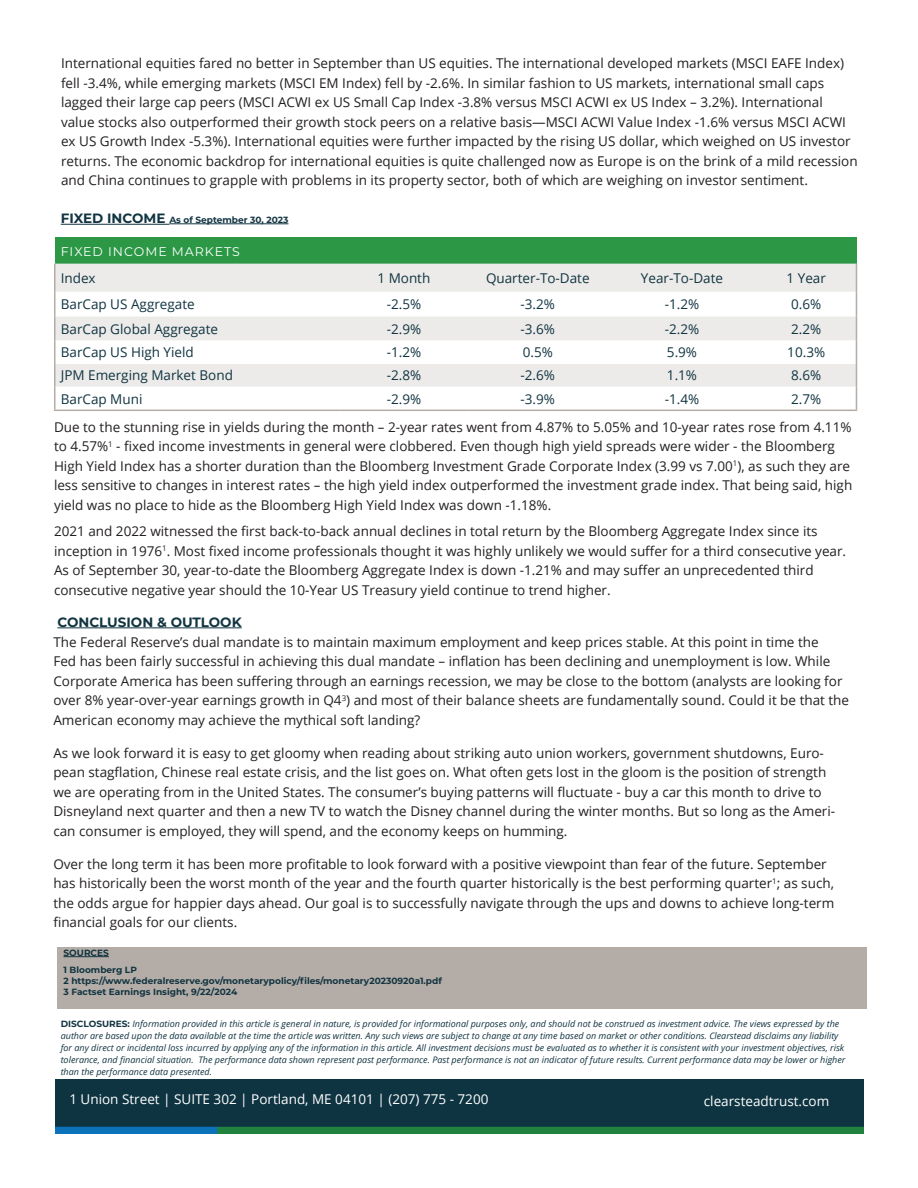
<style>
.page{position:relative;width:918px;height:1188px;background:#fff}
.page>*{position:absolute;margin:0;border:0;box-sizing:border-box;transform-origin:0 0}
.t1{font:13.5px/19.5px "Open Sans";color:#231f20}
.t2{font:13.5px "Open Sans";color:#113441}
.t3{font:13.5px "Open Sans";color:#fff}
.t4{font:700 13.5px "Montserrat";color:#113441}
.t5{font:12.6px "Montserrat";letter-spacing:.075em;color:#fff}
.t6{font:italic 9px/12px "Open Sans";color:#113441}
.t7{font:700 9px "Montserrat";color:#113441}
.s1{font-size:13.5px}
.s2{font-family:"Montserrat";font-weight:700;font-style:normal}
</style>
<div class="page">
<div style="left:55px;top:237px;width:801px;height:27px;background:#2c9846"></div>
<svg style="left:56px;top:264px;width:800px;height:123px;fill:#ecebe9"></svg>
<hr style="left:54px;top:264px;width:2px;height:28px;background:#b4aca6">
<hr style="left:54px;top:292px;width:2px;height:25px;background:#b4aca6">
<hr style="left:54px;top:317px;width:2px;height:23px;background:#b4aca6">
<hr style="left:54px;top:340px;width:2px;height:24px;background:#b4aca6">
<hr style="left:54px;top:364px;width:2px;height:23px;background:#b4aca6">
<hr style="left:54px;top:387px;width:2px;height:23px;background:#b4aca6">
<svg style="left:856px;top:264px;width:1px;height:146px"></svg>
<hr style="left:54px;top:410px;width:286px;height:1px;background:#b4aca6">
<hr style="left:340px;top:410px;width:128px;height:1px;background:#b4aca6">
<hr style="left:468px;top:410px;width:140px;height:1px;background:#b4aca6">
<hr style="left:608px;top:410px;width:148px;height:1px;background:#b4aca6">
<hr style="left:756px;top:410px;width:101px;height:1px;background:#b4aca6">
<hr style="left:61px;top:224px;width:108px;height:1px;background:#113441">
<hr style="left:169px;top:224px;width:120px;height:1px;background:#113441">
<hr style="left:57px;top:628px;width:185px;height:1px;background:#113441">
<div style="left:57px;top:947px;width:810px;height:62px;background:#b4aca6"></div>
<hr style="left:64px;top:956px;width:45px;height:1px;background:#113441">
<img style="left:55px;top:1080px;width:809px;height:54px">
<p class="t1" style="left:61px;top:53px;width:798px">International equities fared no better in September than US equities. The international developed markets (MSCI EAFE Index) fell -3.4%, while emerging markets (MSCI EM Index) fell by -2.6%. In similar fashion to US markets, international small caps lagged their large cap peers (MSCI ACWI ex US Small Cap Index -3.8% versus MSCI ACWI ex US Index – 3.2%). International value stocks also outperformed their growth stock peers on a relative basis—MSCI ACWI Value Index -1.6% versus MSCI ACWI ex US Growth Index -5.3%). International equities were further impacted by the rising US dollar, which weighed on US investor returns. The economic backdrop for international equities is quite challenged now as Europe is on the brink of a mild recession and China continues to grapple with problems in its property sector, both of which are weighing on investor sentiment.</p>
<p class="t7" style="left:61px;top:213px;width:229px"><span class="s1">FIXED INCOME</span> As of September 30, 2023</p>
<p class="t5" style="left:61px;top:243px;width:181px">FIXED INCOME MARKETS</p>
<p class="t2" style="left:61px;top:269px;width:36px">Index</p>
<p class="t2" style="left:377px;top:269px;width:54px">1 Month</p>
<p class="t2" style="left:486px;top:269px;width:105px">Quarter-To-Date</p>
<p class="t2" style="left:641px;top:269px;width:84px">Year-To-Date</p>
<p class="t2" style="left:787px;top:269px;width:41px">1 Year</p>
<p class="t2" style="left:61px;top:295px;width:135px">BarCap US Aggregate</p>
<p class="t2" style="left:387px;top:295px;width:36px">-2.5%</p>
<p class="t2" style="left:521px;top:295px;width:36px">-3.2%</p>
<p class="t2" style="left:665px;top:295px;width:36px">-1.2%</p>
<p class="t2" style="left:791px;top:295px;width:32px">0.6%</p>
<p class="t2" style="left:61px;top:319px;width:159px">BarCap Global Aggregate</p>
<p class="t2" style="left:387px;top:319px;width:36px">-2.9%</p>
<p class="t2" style="left:521px;top:319px;width:36px">-3.6%</p>
<p class="t2" style="left:665px;top:319px;width:36px">-2.2%</p>
<p class="t2" style="left:791px;top:319px;width:32px">2.2%</p>
<p class="t2" style="left:61px;top:343px;width:135px">BarCap US High Yield</p>
<p class="t2" style="left:387px;top:343px;width:36px">-1.2%</p>
<p class="t2" style="left:523px;top:343px;width:32px">0.5%</p>
<p class="t2" style="left:667px;top:343px;width:32px">5.9%</p>
<p class="t2" style="left:787px;top:343px;width:39px">10.3%</p>
<p class="t2" style="left:61px;top:366px;width:174px">JPM Emerging Market Bond</p>
<p class="t2" style="left:387px;top:366px;width:36px">-2.8%</p>
<p class="t2" style="left:521px;top:366px;width:36px">-2.6%</p>
<p class="t2" style="left:667px;top:366px;width:32px">1.1%</p>
<p class="t2" style="left:791px;top:366px;width:32px">8.6%</p>
<p class="t2" style="left:61px;top:389px;width:83px">BarCap Muni</p>
<p class="t2" style="left:387px;top:389px;width:36px">-2.9%</p>
<p class="t2" style="left:521px;top:389px;width:36px">-3.9%</p>
<p class="t2" style="left:665px;top:389px;width:36px">-1.4%</p>
<p class="t2" style="left:791px;top:389px;width:32px">2.7%</p>
<p class="t1" style="left:54px;top:417px;width:800px">Due to the stunning rise in yields during the month – 2-year rates went from 4.87% to 5.05% and 10-year rates rose from 4.11% to 4.57%<sup>1</sup> - fixed income investments in general were clobbered. Even though high yield spreads were wider - the Bloomberg High Yield Index has a shorter duration than the Bloomberg Investment Grade Corporate Index (3.99 vs 7.00<sup>1</sup>), as such they are less sensitive to changes in interest rates – the high yield index outperformed the investment grade index. That being said, high yield was no place to hide as the Bloomberg High Yield Index was down -1.18%.</p>
<p class="t1" style="left:54px;top:521px;width:794px">2021 and 2022 witnessed the first back-to-back annual declines in total return by the Bloomberg Aggregate Index since its inception in 1976<sup>1</sup>. Most fixed income professionals thought it was highly unlikely we would suffer for a third consecutive year.<br>As of September 30, year-to-date the Bloomberg Aggregate Index is down -1.21% and may suffer an unprecedented third consecutive negative year should the 10-Year US Treasury yield continue to trend higher.</p>
<p class="t4" style="left:57px;top:612px;width:186px">CONCLUSION &amp; OUTLOOK</p>
<p class="t1" style="left:53px;top:632px;width:797px">The Federal Reserve’s dual mandate is to maintain maximum employment and keep prices stable. At this point in time the<br>Fed has been fairly successful in achieving this dual mandate – inflation has been declining and unemployment is low. While Corporate America has been suffering through an earnings recession, we may be close to the bottom (analysts are looking for over 8% year-over-year earnings growth in Q4<sup>3</sup>) and most of their balance sheets are fundamentally sound. Could it be that the American economy may achieve the mythical soft landing?</p>
<p class="t1" style="left:53px;top:743px;width:783px">As we look forward it is easy to get gloomy when reading about striking auto union workers, government shutdowns, Euro&shy;pean stagflation, Chinese real estate crisis, and the list goes on. What often gets lost in the gloom is the position of strength we are operating from in the United States. The consumer’s buying patterns will fluctuate - buy a car this month to drive to Disneyland next quarter and then a new TV to watch the Disney channel during the winter months. But so long as the Ameri&shy;can consumer is employed, they will spend, and the economy keeps on humming.</p>
<p class="t1" style="left:53px;top:854px;width:782px">Over the long term it has been more profitable to look forward with a positive viewpoint than fear of the future. September has historically been the worst month of the year and the fourth quarter historically is the best performing quarter<sup>1</sup>; as such, the odds argue for happier days ahead. Our goal is to successfully navigate through the ups and downs to achieve long-term financial goals for our clients.</p>
<p class="t7" style="left:64px;top:946px;width:47px">SOURCES</p>
<p class="t7" style="left:64px;top:964px;width:75px">1 Bloomberg LP</p>
<p class="t7" style="left:64px;top:974px;width:380px">2 https://www.federalreserve.gov/monetarypolicy/files/monetary20230920a1.pdf</p>
<p class="t7" style="left:64px;top:985px;width:175px">3 Factset Earnings Insight, 9/22/2024</p>
<p class="t6" style="left:61px;top:1017px;width:786px"><span class="s2">DISCLOSURES:</span> Information provided in this article is general in nature, is provided for informational purposes only, and should not be construed as investment advice. The views expressed by the author are based upon the data available at the time the article was written. Any such views are subject to change at any time based on market or other conditions. Clearstead disclaims any liability for any direct or incidental loss incurred by applying any of the information in this article. All investment decisions must be evaluated as to whether it is consistent with your investment objectives, risk tolerance, and financial situation. The performance data shown represent past performance. Past performance is not an indicator of future results. Current performance data may be lower or higher than the performance data presented.</p>
<p class="t3" style="left:69px;top:1090px;width:421px">1 Union Street | SUITE 302 | Portland, ME 04101 | (207) 775 - 7200</p>
<p class="t3" style="left:704px;top:1092px;width:127px">clearsteadtrust.com</p>
</div>
